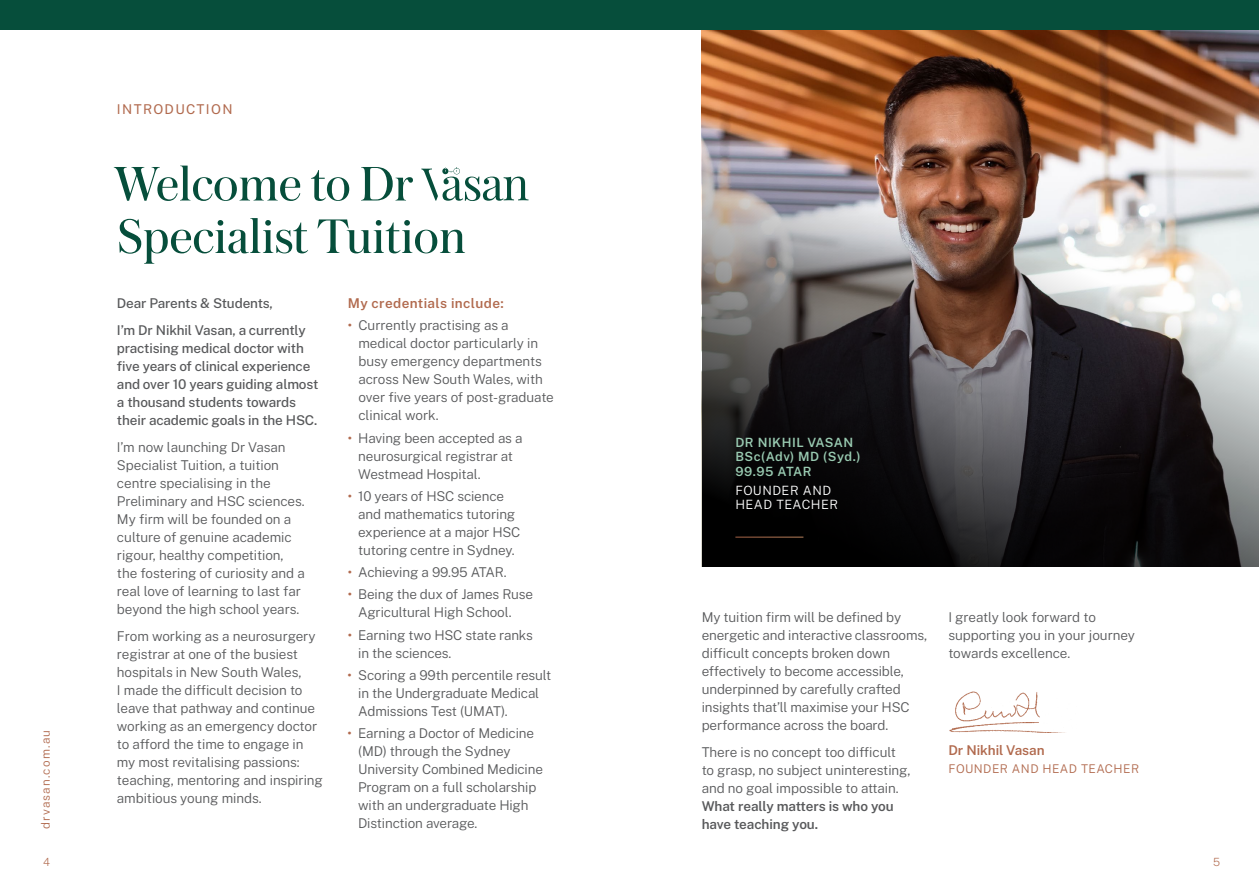
<style>
.page{position:relative;width:1259px;height:893px;background:#fff}
.page>*{position:absolute;margin:0;border:0;box-sizing:border-box;transform-origin:0 0}
.t1{font:51px/52.5px "Austin News Head Trial";color:#064e3b}
.t2{font:300 13.5px/18px "Public Sans";letter-spacing:-.01em;color:#58595b}
.t3{font:500 13.5px/18px "Public Sans";letter-spacing:-.01em;color:#58595b}
.t4{font:600 13.5px/18px "Public Sans";letter-spacing:-.01em;color:#58595b}
.t5{font:600 13.5px "Public Sans";letter-spacing:.025em;color:#b16a4e}
.t6{font:600 13.5px "Public Sans";letter-spacing:-.005em;color:#b16a4e}
.t7{font:13.5px "Public Sans";letter-spacing:.1em;color:#b16a4e}
.t8{font:600 12.75px/14.2px "Public Sans";letter-spacing:.04em;color:#99cab1}
.t9{font:300 12.75px/14.2px "Public Sans";letter-spacing:.04em;color:#fff}
.t10{font:300 12px "Public Sans";letter-spacing:.04em;color:#b16a4e}
.t11{font:300 11.7px "Public Sans";letter-spacing:.1em;color:#b16a4e}
.t12{font:200 11.25px "Public Sans";color:#b16a4e}
.s1{font-weight:500;color:#b16a4e}
</style>
<div class="page">
<img style="left:702px;top:30px;width:557px;height:536px">
<svg style="left:421px;top:167px;width:107px;height:34px"></svg>
<img style="left:949px;top:691px;width:116px;height:42px">
<hr style="left:735px;top:537px;width:68px;height:1px;background:#fff">
<div style="left:0;top:0;width:1259px;height:30px;background:#064e3b"></div>
<p class="t7" style="left:117px;top:100px;width:117px">INTRODUCTION</p>
<p class="t11" style="left:38px;top:829px;width:101px;rotate:-90deg">drvasan.com.au</p>
<h1 class="t1" style="left:113px;top:162px;width:354px">Welcome to Dr<br>Specialist Tuition</h1>
<p class="t3" style="left:117px;top:290px;width:190px;line-height:27px">Dear Parents &amp; Students,<br>I’m Dr Nikhil Vasan, a currently</p>
<p class="t3" style="left:117px;top:339px;width:203px">practising medical doctor with five years of clinical experience and over 10 years guiding almost a thousand students towards their academic goals in the HSC.</p>
<p class="t2" style="left:117px;top:438px;width:189px">I’m now launching Dr Vasan<br>Specialist Tuition, a tuition centre specialising in the<br>Preliminary and HSC sciences.<br>My firm will be founded on a culture of genuine academic rigour, healthy competition, the fostering of curiosity and a real love of learning to last far beyond the high school years.</p>
<p class="t2" style="left:117px;top:627px;width:208px">From working as a neurosurgery registrar at one of the busiest hospitals in New South Wales,<br>I made the difficult decision to leave that pathway and continue working as an emergency doctor to afford the time to engage in my most revitalising passions: teaching, mentoring and inspiring ambitious young minds.</p>
<p class="t5" style="left:348px;top:294px;width:158px">My credentials include:</p>
<p class="t2" style="left:358px;top:316px;width:197px;text-indent:-11px"><span class="s1">•</span> Currently practising as a medical doctor particularly in busy emergency departments across New South Wales, with over five years of post-graduate clinical work.</p>
<p class="t2" style="left:358px;top:428px;width:166px;text-indent:-11px"><span class="s1">•</span> Having been accepted as a neurosurgical registrar at<br>Westmead Hospital.</p>
<p class="t2" style="left:358px;top:487px;width:164px;text-indent:-11px"><span class="s1">•</span> 10 years of HSC science and mathematics tutoring experience at a major HSC tutoring centre in Sydney.</p>
<p class="t2" style="left:348px;top:563px;width:160px"><span class="s1">•</span> Achieving a 99.95 ATAR.</p>
<p class="t2" style="left:358px;top:585px;width:176px;text-indent:-11px"><span class="s1">•</span> Being the dux of James Ruse<br>Agricultural High School.</p>
<p class="t2" style="left:358px;top:625px;width:176px;text-indent:-11px"><span class="s1">•</span> Earning two HSC state ranks in the sciences.</p>
<p class="t2" style="left:358px;top:666px;width:195px;text-indent:-11px"><span class="s1">•</span> Scoring a 99th percentile result in the Undergraduate Medical<br>Admissions Test (UMAT).</p>
<p class="t2" style="left:358px;top:724px;width:186px;text-indent:-11px"><span class="s1">•</span> Earning a Doctor of Medicine (MD) through the Sydney<br>University Combined Medicine<br>Program on a full scholarship with an undergraduate High<br>Distinction average.</p>
<p class="t8" style="left:735px;top:435px;width:127px">DR NIKHIL VASAN<br>BSc(Adv) MD (Syd.)<br>99.95 ATAR</p>
<p class="t9" style="left:735px;top:483px;width:104px">FOUNDER AND<br>HEAD TEACHER</p>
<p class="t2" style="left:701px;top:607px;width:227px">My tuition firm will be defined by energetic and interactive classrooms, difficult concepts broken down effectively to become accessible, underpinned by carefully crafted insights that’ll maximise your HSC performance across the board.</p>
<p class="t2" style="left:701px;top:742px;width:210px">There is no concept too difficult to grasp, no subject uninteresting, and no goal impossible to attain.</p>
<p class="t4" style="left:701px;top:796px;width:193px">What really matters is who you have teaching you.</p>
<p class="t2" style="left:948px;top:607px;width:188px">I greatly look forward to supporting you in your journey towards excellence.</p>
<p class="t6" style="left:948px;top:741px;width:98px">Dr Nikhil Vasan</p>
<p class="t10" style="left:948px;top:761px;width:192px">FOUNDER AND HEAD TEACHER</p>
<p class="t12" style="left:43px;top:855px;width:8px">4</p>
<p class="t12" style="left:1213px;top:855px;width:8px">5</p>
</div>
